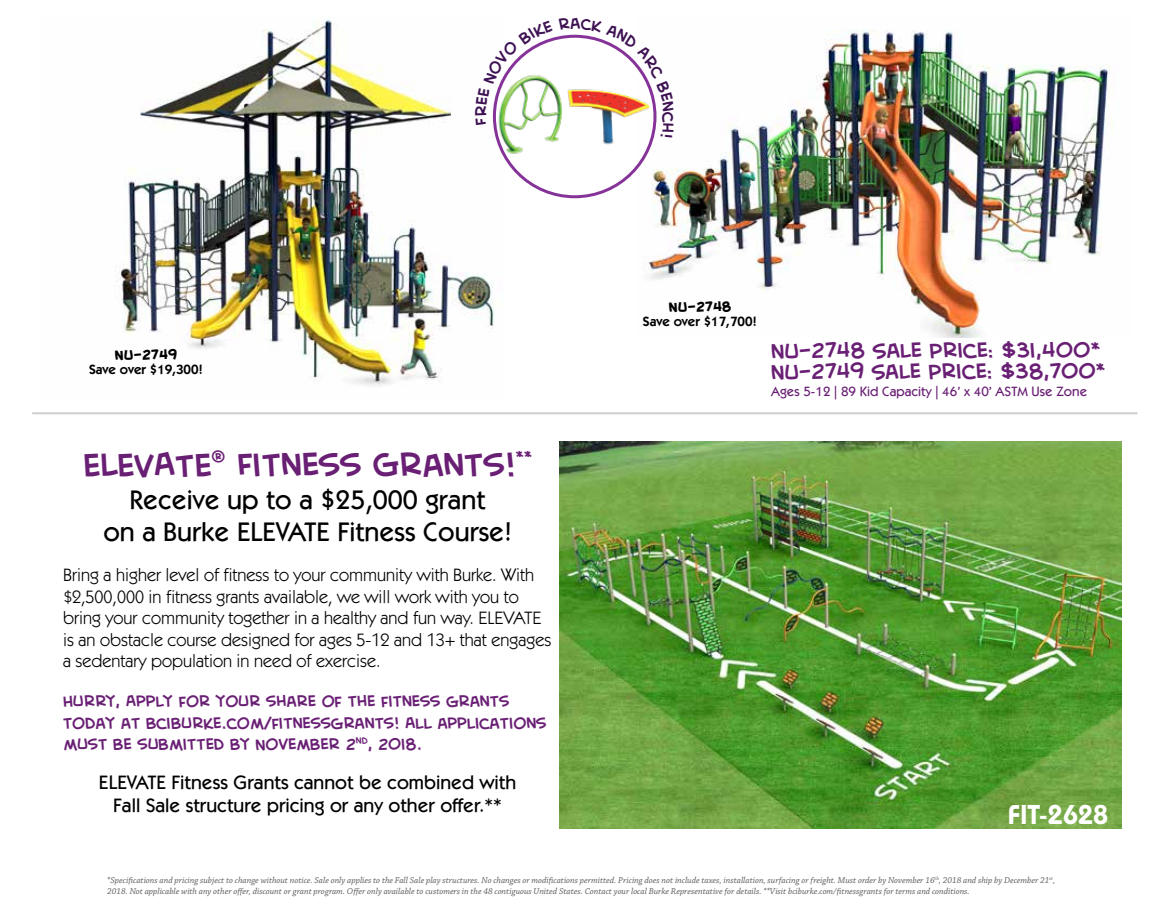
<style>
.page{position:relative;width:1175px;height:918px;background:#fff}
.page>*{position:absolute;margin:0;border:0;box-sizing:border-box;transform-origin:0 0}
.t1{font:37.5px "Creative Block BB";color:#691f74}
.t2{font:600 27.15px "Bauhaus";color:#fff}
.t3{font:500 27px/32.4px "Itc Kabel";color:#000;text-align:center}
.t4{font:24px/21px "Creative Block BB";color:#691f74}
.t5{font:500 19.5px/23.4px "Itc Kabel";color:#000;text-align:center}
.t6{font:18px/21.6px "Itc Kabel";color:#000}
.t7{font:18px/21.6px "Creative Block BB";color:#691f74}
.t8{font:18px "Creative Block BB";color:#3d1152}
.t9{font:13.95px "Creative Block BB";color:#691f74}
.t10{font:500 13.5px "Itc Kabel";color:#691f74}
.t11{font:600 13.5px "Itc Kabel";color:#000}
.t12{font:13.5px "Creative Block BB Bold";color:#000}
.t13{font:italic 9px/10.8px "Chaparral Pro";color:#58595b}
</style>
<div class="page">
<hr style="left:32px;top:412px;width:1105px;height:2px;background:#d1d3d4">
<img style="left:117px;top:20px;width:377px;height:365px">
<img style="left:636px;top:30px;width:475px;height:308px">
<img style="left:559px;top:442px;width:562px;height:387px">
<img style="left:494px;top:89px;width:155px;height:72px">
<svg style="left:475px;top:20px;width:95px;height:105px"></svg>
<svg style="left:580px;top:30px;width:94px;height:81px"></svg>
<svg style="left:661px;top:123px;width:13px;height:15px"></svg>
<h3 class="t8" style="left:570px;top:15px;width:12px">A</h3>
<h3 class="t8" style="left:676px;top:112px;width:12px;rotate:90deg">C</h3>
<h3 class="t12" style="left:114px;top:348px;width:65px">NU-2749</h3>
<h3 class="t11" style="left:89px;top:362px;width:116px">Save over $19,300!</h3>
<h1 class="t1" style="left:83px;top:448px;width:130px">ELEVATE</h1>
<h3 class="t9" style="left:211px;top:450px;width:15px">®</h3>
<h1 class="t1" style="left:237px;top:448px;width:279px">FITNESS GRANTS!</h1>
<h3 class="t9" style="left:515px;top:450px;width:18px">**</h3>
<h3 class="t3" style="left:103px;top:484px;width:410px">Receive up to a $25,000 grant<br>on a Burke ELEVATE Fitness Course!</h3>
<p class="t6" style="left:63px;top:564px;width:490px">Bring a higher level of fitness to your community with Burke. With $2,500,000 in fitness grants available, we will work with you to bring your community together in a healthy and fun way. ELEVATE is an obstacle course designed for ages 5-12 and 13+ that engages a sedentary population in need of exercise.</p>
<h3 class="t7" style="left:63px;top:690px;width:485px">HURRY, APPLY FOR YOUR SHARE OF THE FITNESS GRANTS<br>TODAY AT BCIBURKE.COM/FITNESSGRANTS! ALL APPLICATIONS<br>MUST BE SUBMITTED BY NOVEMBER 2<sup>ND</sup>, 20I8.</h3>
<h3 class="t5" style="left:99px;top:770px;width:419px">ELEVATE Fitness Grants cannot be combined with<br>Fall Sale structure pricing or any other offer.**</h3>
<h3 class="t12" style="left:668px;top:300px;width:64px">NU-2748</h3>
<h3 class="t11" style="left:643px;top:313px;width:116px">Save over $17,700!</h3>
<h3 class="t4" style="left:771px;top:340px;width:336px">NU-2748 SALE PRICE: $3I,400<sup>*<br></sup>NU-2749 SALE PRICE: $38,700<sup>*</sup></h3>
<h3 class="t10" style="left:771px;top:383px;width:317px">Ages 5-12 | 89 Kid Capacity | 46’ x 40’ ASTM Use Zone</h3>
<h2 class="t2" style="left:1008px;top:798px;width:102px">FIT-2628</h2>
<p class="t13" style="left:107px;top:875px;width:949px">*Specifications and pricing subject to change without notice. Sale only applies to the Fall Sale play structures. No changes or modifications permitted. Pricing does not include taxes, installation, surfacing or freight. Must order by November 16<sup>th</sup>, 2018 and ship by December 21<sup>st</sup>,<br>2018. Not applicable with any other offer, discount or grant program. Offer only available to customers in the 48 contiguous United States. Contact your local Burke Representative for details. **Visit bciburke.com/fitnessgrants for terms and conditions.</p>
</div>
